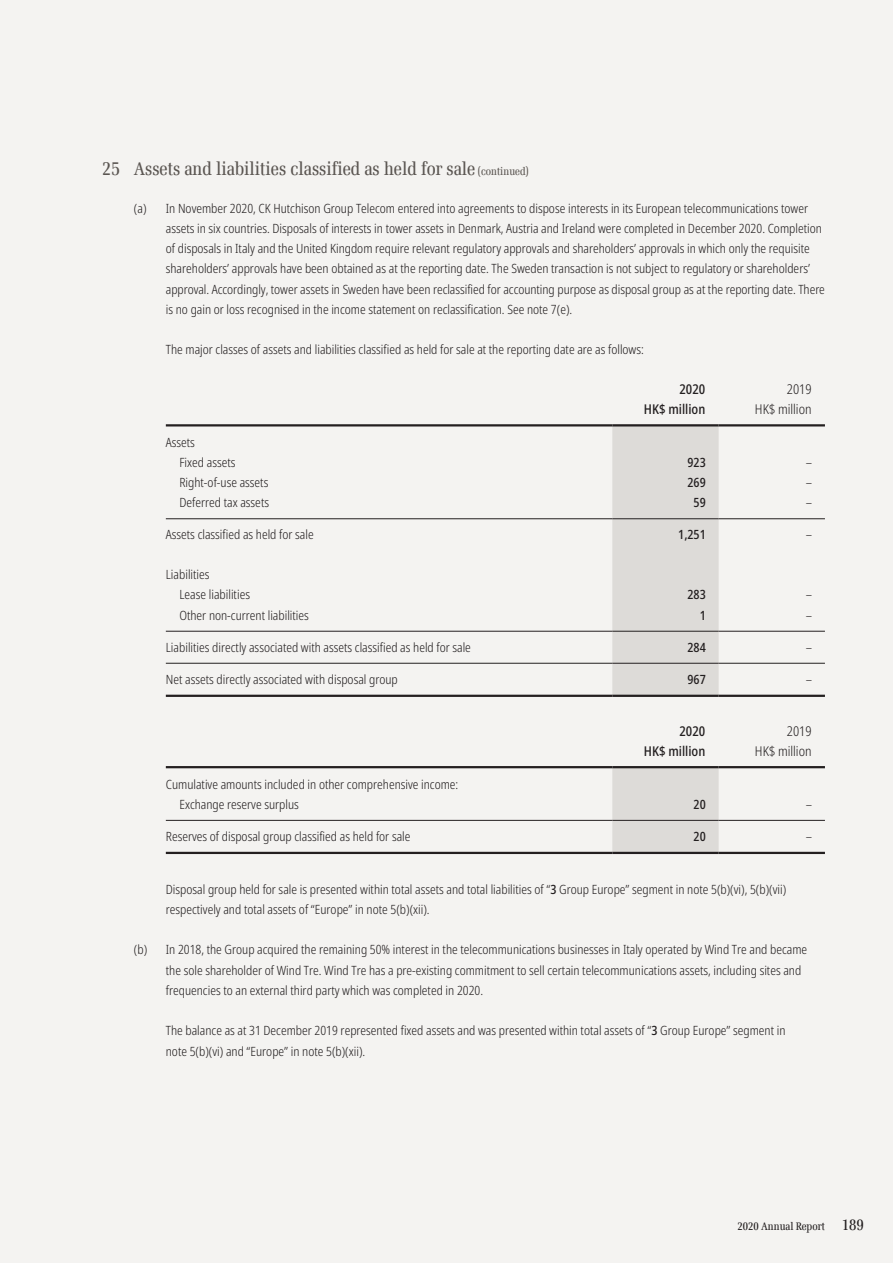
<style>
.page{position:relative;width:893px;height:1263px;background:#f4f3f1}
.page>*{position:absolute;margin:0;border:0;box-sizing:border-box;transform-origin:0 0}
.t1{font:20.25px "Verona";color:#5a5551}
.t2{font:500 condensed 13.5px "Noto Sans";color:#231f20}
.t3{font:300 condensed 13.5px "Noto Sans";color:#231f20}
.t4{font:300 condensed 12.75px/20.2px "Noto Sans";color:#231f20}
.t5{font:500 condensed 12.75px "Noto Sans";color:#231f20}
.t6{font:12px "Verona";color:#231f20}
.s1{font-size:12px}
.s2{font-weight:500}
.s3{font-size:16.5px}
</style>
<div class="page">
<div style="left:612px;top:426px;width:107px;height:269px;background:#dddbd8"></div>
<hr style="left:166px;top:424px;width:446px;height:2px;background:#231f20">
<hr style="left:612px;top:424px;width:107px;height:2px;background:#231f20">
<hr style="left:719px;top:424px;width:106px;height:2px;background:#231f20">
<hr style="left:166px;top:518px;width:446px;height:1px;background:#231f20">
<hr style="left:612px;top:518px;width:107px;height:1px;background:#231f20">
<hr style="left:719px;top:518px;width:106px;height:1px;background:#231f20">
<hr style="left:166px;top:631px;width:446px;height:1px;background:#231f20">
<hr style="left:612px;top:631px;width:107px;height:1px;background:#231f20">
<hr style="left:719px;top:631px;width:106px;height:1px;background:#231f20">
<hr style="left:166px;top:663px;width:446px;height:1px;background:#231f20">
<hr style="left:612px;top:663px;width:107px;height:1px;background:#231f20">
<hr style="left:719px;top:663px;width:106px;height:1px;background:#231f20">
<hr style="left:166px;top:695px;width:446px;height:2px;background:#231f20">
<hr style="left:612px;top:695px;width:107px;height:2px;background:#231f20">
<hr style="left:719px;top:695px;width:106px;height:2px;background:#231f20">
<div style="left:612px;top:768px;width:107px;height:84px;background:#dddbd8"></div>
<hr style="left:166px;top:766px;width:446px;height:2px;background:#231f20">
<hr style="left:612px;top:766px;width:107px;height:2px;background:#231f20">
<hr style="left:719px;top:766px;width:106px;height:2px;background:#231f20">
<hr style="left:166px;top:820px;width:446px;height:1px;background:#231f20">
<hr style="left:612px;top:820px;width:107px;height:1px;background:#231f20">
<hr style="left:719px;top:820px;width:106px;height:1px;background:#231f20">
<hr style="left:166px;top:852px;width:446px;height:2px;background:#231f20">
<hr style="left:612px;top:852px;width:107px;height:2px;background:#231f20">
<hr style="left:719px;top:852px;width:106px;height:2px;background:#231f20">
<h1 class="t1" style="left:102px;top:160px;width:428px">25 Assets and liabilities classified as held for sale <span class="s1">(continued)</span></h1>
<p class="t4" style="left:166px;top:198px;width:661px;text-indent:-32px">(a) In November 2020, CK Hutchison Group Telecom entered into agreements to dispose interests in its European telecommunications tower assets in six countries. Disposals of interests in tower assets in Denmark, Austria and Ireland were completed in December 2020. Completion of disposals in Italy and the United Kingdom require relevant regulatory approvals and shareholders’ approvals in which only the requisite shareholders’ approvals have been obtained as at the reporting date. The Sweden transaction is not subject to regulatory or shareholders’ approval. Accordingly, tower assets in Sweden have been reclassified for accounting purpose as disposal group as at the reporting date. There is no gain or loss recognised in the income statement on reclassification. See note 7(e).</p>
<p class="t4" style="left:166px;top:340px;width:480px">The major classes of assets and liabilities classified as held for sale at the reporting date are as follows:</p>
<p class="t2" style="left:679px;top:379px;width:27px">2020</p>
<p class="t3" style="left:787px;top:379px;width:26px">2019</p>
<p class="t2" style="left:644px;top:399px;width:63px">HK$ million</p>
<p class="t3" style="left:755px;top:399px;width:58px">HK$ million</p>
<p class="t4" style="left:179px;top:432px;width:58px;text-indent:-14px">Assets<br>Fixed assets</p>
<p class="t5" style="left:687px;top:453px;width:20px">923</p>
<p class="t4" style="left:806px;top:452px;width:8px">–</p>
<p class="t4" style="left:179px;top:473px;width:90px">Right-of-use assets</p>
<p class="t5" style="left:687px;top:473px;width:20px">269</p>
<p class="t4" style="left:806px;top:473px;width:8px">–</p>
<p class="t4" style="left:179px;top:493px;width:91px">Deferred tax assets</p>
<p class="t5" style="left:694px;top:494px;width:14px">59</p>
<p class="t4" style="left:806px;top:493px;width:8px">–</p>
<p class="t4" style="left:166px;top:525px;width:149px">Assets classified as held for sale</p>
<p class="t5" style="left:678px;top:526px;width:29px">1,251</p>
<p class="t4" style="left:806px;top:525px;width:8px">–</p>
<p class="t4" style="left:179px;top:565px;width:72px;text-indent:-14px">Liabilities<br>Lease liabilities</p>
<p class="t5" style="left:687px;top:586px;width:20px">283</p>
<p class="t4" style="left:806px;top:585px;width:8px">–</p>
<p class="t4" style="left:179px;top:605px;width:131px">Other non-current liabilities</p>
<p class="t5" style="left:700px;top:606px;width:8px">1</p>
<p class="t4" style="left:806px;top:605px;width:8px">–</p>
<p class="t4" style="left:166px;top:637px;width:307px">Liabilities directly associated with assets classified as held for sale</p>
<p class="t5" style="left:687px;top:638px;width:20px">284</p>
<p class="t4" style="left:806px;top:637px;width:8px">–</p>
<p class="t4" style="left:166px;top:669px;width:233px">Net assets directly associated with disposal group</p>
<p class="t5" style="left:687px;top:670px;width:20px">967</p>
<p class="t4" style="left:806px;top:669px;width:8px">–</p>
<p class="t2" style="left:679px;top:721px;width:27px">2020</p>
<p class="t3" style="left:787px;top:721px;width:26px">2019</p>
<p class="t2" style="left:644px;top:741px;width:63px">HK$ million</p>
<p class="t3" style="left:755px;top:741px;width:58px">HK$ million</p>
<p class="t4" style="left:179px;top:774px;width:280px;text-indent:-14px">Cumulative amounts included in other comprehensive income:<br>Exchange reserve surplus</p>
<p class="t5" style="left:694px;top:795px;width:14px">20</p>
<p class="t4" style="left:806px;top:794px;width:8px">–</p>
<p class="t4" style="left:166px;top:826px;width:246px">Reserves of disposal group classified as held for sale</p>
<p class="t5" style="left:694px;top:827px;width:14px">20</p>
<p class="t4" style="left:806px;top:826px;width:8px">–</p>
<p class="t4" style="left:166px;top:879px;width:622px">Disposal group held for sale is presented within total assets and total liabilities of “<span class="s2">3</span> Group Europe” segment in note 5(b)(vi), 5(b)(vii) respectively and total assets of “Europe” in note 5(b)(xii).</p>
<p class="t4" style="left:166px;top:940px;width:643px;text-indent:-32px">(b) In 2018, the Group acquired the remaining 50% interest in the telecommunications businesses in Italy operated by Wind Tre and became the sole shareholder of Wind Tre. Wind Tre has a pre-existing commitment to sell certain telecommunications assets, including sites and frequencies to an external third party which was completed in 2020.</p>
<p class="t4" style="left:166px;top:1021px;width:621px">The balance as at 31 December 2019 represented fixed assets and was presented within total assets of “<span class="s2">3</span> Group Europe” segment in note 5(b)(vi) and “Europe” in note 5(b)(xii).</p>
<p class="t6" style="left:737px;top:1220px;width:128px">2020 Annual Report <span class="s3">189</span></p>
</div>
